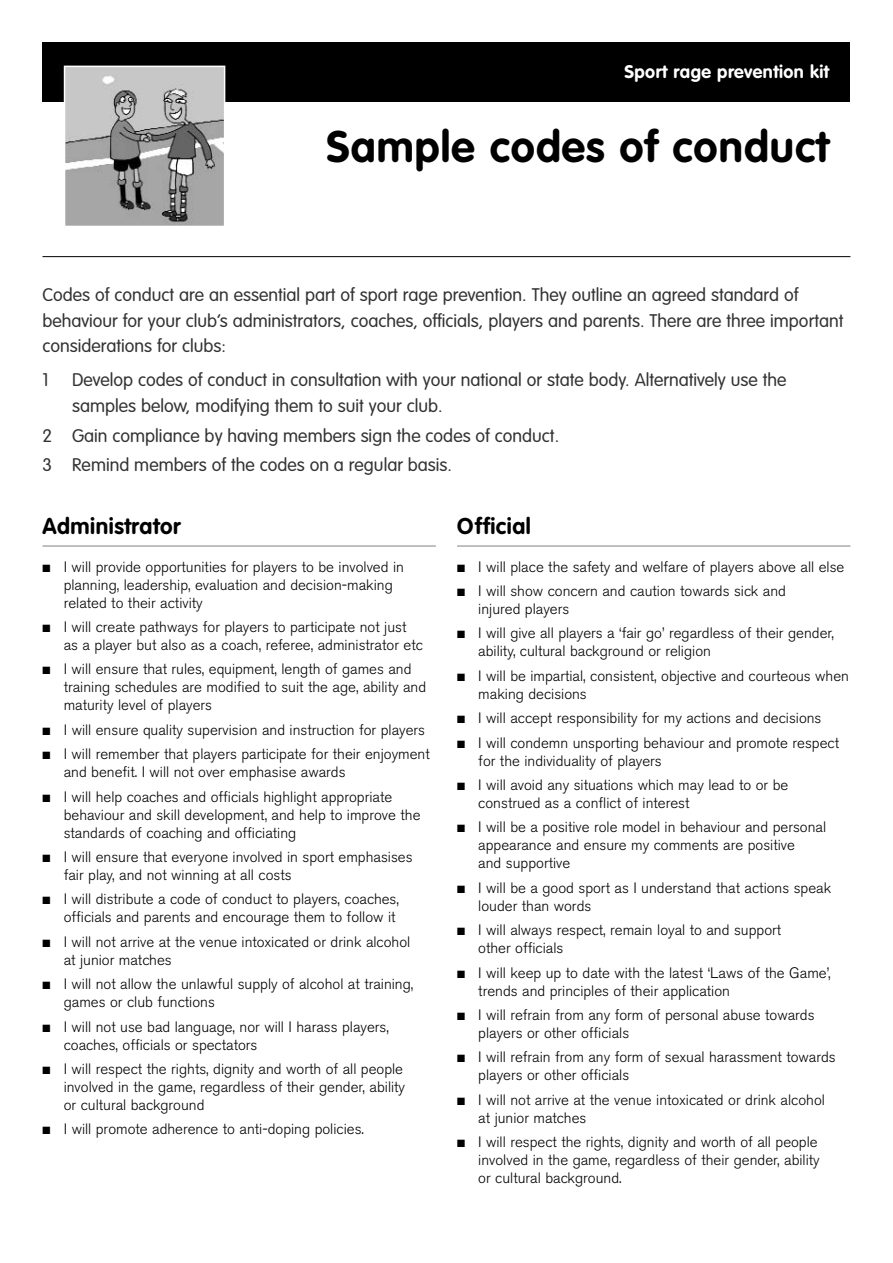
<style>
.page{position:relative;width:893px;height:1263px;background:#fff}
.page>*{position:absolute;margin:0;border:0;box-sizing:border-box;transform-origin:0 0}
.t1{font:700 43.5px "VAG Rounded";letter-spacing:.025em;color:#000}
.t2{font:700 22.5px "VAG Rounded";letter-spacing:.025em;color:#000}
.t3{font:300 18px/25.5px "VAG Rounded";color:#333}
.t4{font:700 18px "VAG Rounded";letter-spacing:.025em;color:#fff}
.t5{font:300 15px/18px "Akzidenz Grotesk BE";color:#000}
</style>
<div class="page">
<div style="left:43px;top:43px;width:807px;height:59px;background:#000"></div>
<img style="left:67px;top:69px;width:155px;height:155px">
<div style="left:64px;top:66px;width:161px;height:161px;border:2px solid #fff"></div>
<hr style="left:43px;top:546px;width:393px;height:1px;background:#808080">
<hr style="left:457px;top:546px;width:393px;height:1px;background:#808080">
<hr style="left:43px;top:256px;width:807px;height:1px;background:#000">
<p class="t4" style="left:624px;top:64px;width:206px">Sport rage prevention kit</p>
<h1 class="t1" style="left:326px;top:129px;width:504px">Sample codes of conduct</h1>
<p class="t3" style="left:43px;top:284px;width:802px">Codes of conduct are an essential part of sport rage prevention. They outline an agreed standard of behaviour for your club’s administrators, coaches, officials, players and parents. There are three important considerations for clubs:</p>
<p class="t3" style="left:43px;top:369px;width:8px">1</p>
<p class="t3" style="left:72px;top:369px;width:716px">Develop codes of conduct in consultation with your national or state body. Alternatively use the samples below, modifying them to suit your club.</p>
<p class="t3" style="left:43px;top:422px;width:518px;line-height:29.7px">2 Gain compliance by having members sign the codes of conduct.<br>3 Remind members of the codes on a regular basis.</p>
<h2 class="t2" style="left:43px;top:517px;width:140px">Administrator</h2>
<p class="t5" style="left:64px;top:559px;width:342px;text-indent:-21px">■ I will provide opportunities for players to be involved in planning, leadership, evaluation and decision-making related to their activity</p>
<p class="t5" style="left:64px;top:619px;width:361px;text-indent:-21px">■ I will create pathways for players to participate not just as a player but also as a coach, referee, administrator etc</p>
<p class="t5" style="left:64px;top:661px;width:364px;text-indent:-21px">■ I will ensure that rules, equipment, length of games and training schedules are modified to suit the age, ability and maturity level of players</p>
<p class="t5" style="left:43px;top:722px;width:384px">■ I will ensure quality supervision and instruction for players</p>
<p class="t5" style="left:64px;top:746px;width:368px;text-indent:-21px">■ I will remember that players participate for their enjoyment and benefit. I will not over emphasise awards</p>
<p class="t5" style="left:64px;top:788px;width:358px;text-indent:-21px">■ I will help coaches and officials highlight appropriate behaviour and skill development, and help to improve the standards of coaching and officiating</p>
<p class="t5" style="left:64px;top:849px;width:350px;text-indent:-21px">■ I will ensure that everyone involved in sport emphasises fair play, and not winning at all costs</p>
<p class="t5" style="left:43px;top:891px;width:358px;text-align:right">■ I will distribute a code of conduct to players, coaches, officials and parents and encourage them to follow it</p>
<p class="t5" style="left:64px;top:934px;width:348px;text-indent:-21px">■ I will not arrive at the venue intoxicated or drink alcohol at junior matches</p>
<p class="t5" style="left:64px;top:976px;width:351px;text-indent:-21px">■ I will not allow the unlawful supply of alcohol at training, games or club functions</p>
<p class="t5" style="left:64px;top:1018px;width:327px;text-indent:-21px">■ I will not use bad language, nor will I harass players, coaches, officials or spectators</p>
<p class="t5" style="left:64px;top:1061px;width:343px;text-indent:-21px">■ I will respect the rights, dignity and worth of all people involved in the game, regardless of their gender, ability or cultural background</p>
<p class="t5" style="left:43px;top:1121px;width:323px">■ I will promote adherence to anti-doping policies.</p>
<h2 class="t2" style="left:457px;top:517px;width:75px">Official</h2>
<p class="t5" style="left:457px;top:559px;width:389px">■ I will place the safety and welfare of players above all else</p>
<p class="t5" style="left:478px;top:583px;width:309px;text-indent:-21px">■ I will show concern and caution towards sick and injured players</p>
<p class="t5" style="left:478px;top:625px;width:357px;text-indent:-21px">■ I will give all players a ‘fair go’ regardless of their gender, ability, cultural background or religion</p>
<p class="t5" style="left:478px;top:668px;width:372px;text-indent:-21px">■ I will be impartial, consistent, objective and courteous when making decisions</p>
<p class="t5" style="left:457px;top:710px;width:366px">■ I will accept responsibility for my actions and decisions</p>
<p class="t5" style="left:478px;top:734px;width:362px;text-indent:-21px">■ I will condemn unsporting behaviour and promote respect for the individuality of players</p>
<p class="t5" style="left:478px;top:777px;width:312px;text-indent:-21px">■ I will avoid any situations which may lead to or be construed as a conflict of interest</p>
<p class="t5" style="left:478px;top:819px;width:349px;text-indent:-21px">■ I will be a positive role model in behaviour and personal appearance and ensure my comments are positive<br>and supportive</p>
<p class="t5" style="left:478px;top:880px;width:354px;text-indent:-21px">■ I will be a good sport as I understand that actions speak louder than words</p>
<p class="t5" style="left:478px;top:922px;width:304px;text-indent:-21px">■ I will always respect, remain loyal to and support other officials</p>
<p class="t5" style="left:478px;top:964px;width:354px;text-indent:-21px">■ I will keep up to date with the latest ‘Laws of the Game’, trends and principles of their application</p>
<p class="t5" style="left:478px;top:1007px;width:338px;text-indent:-21px">■ I will refrain from any form of personal abuse towards players or other officials</p>
<p class="t5" style="left:478px;top:1049px;width:359px;text-indent:-21px">■ I will refrain from any form of sexual harassment towards players or other officials</p>
<p class="t5" style="left:478px;top:1092px;width:348px;text-indent:-21px">■ I will not arrive at the venue intoxicated or drink alcohol at junior matches</p>
<p class="t5" style="left:478px;top:1134px;width:343px;text-indent:-21px">■ I will respect the rights, dignity and worth of all people involved in the game, regardless of their gender, ability or cultural background.</p>
</div>
